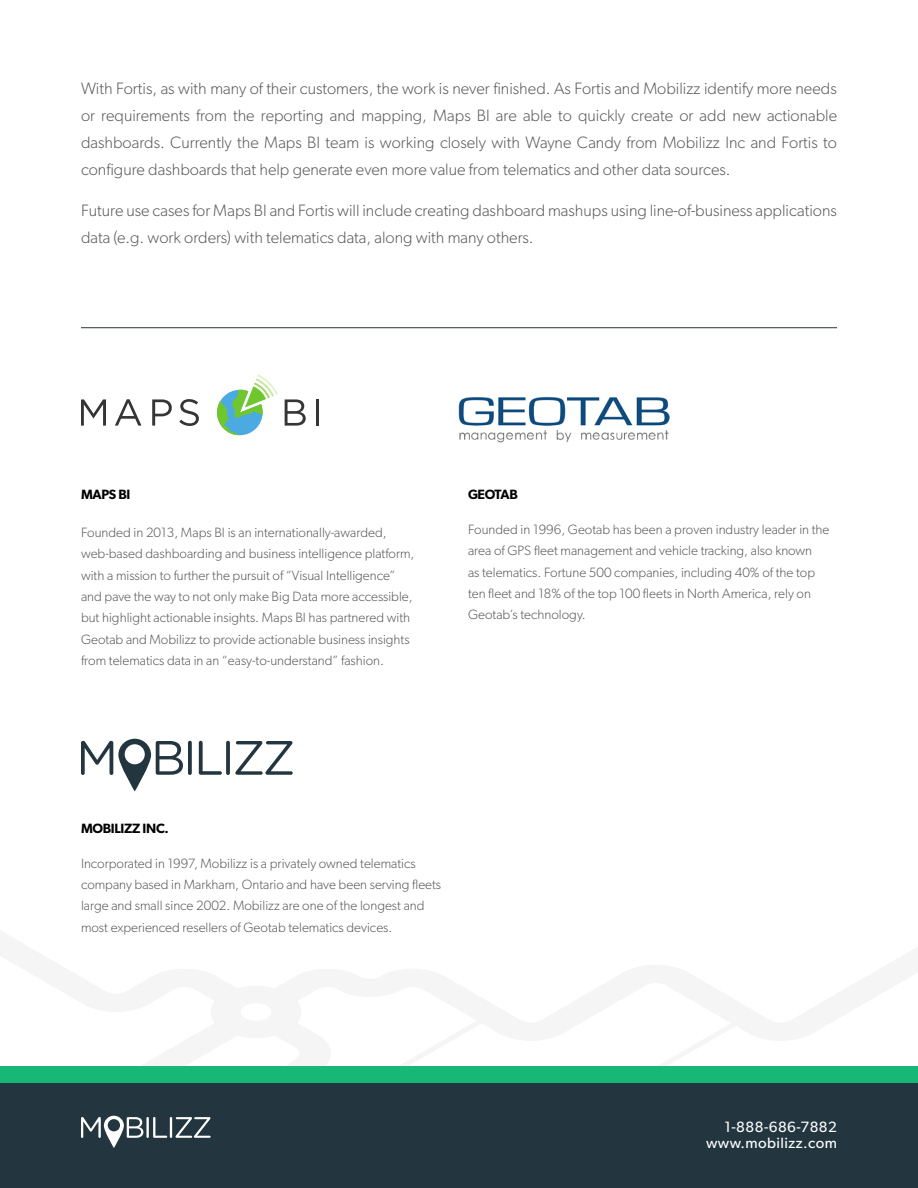
<style>
.page{position:relative;width:918px;height:1188px;background:#fff}
.page>*{position:absolute;margin:0;border:0;box-sizing:border-box;transform-origin:0 0}
.t1{font:300 16.5px/27px "Gibson";color:#58595b;text-align:justify}
.t2{font:15px/16.5px "Gibson";letter-spacing:.03em;color:#fff;text-align:right}
.t3{font:300 13.5px/21.3px "Gibson";color:#58595b}
.t4{font:600 13.5px "Gibson";letter-spacing:-.02em;color:#000}
</style>
<div class="page">
<div style="left:0;top:1080px;width:918px;height:108px;background:#233640"></div>
<div style="left:0;top:1067px;width:918px;height:16px;background:#17b775"></div>
<hr style="left:146px;top:1117px;width:3px;height:21px;background:#fff">
<svg style="left:153px;top:1117px;width:14px;height:21px"></svg>
<hr style="left:170px;top:1117px;width:2px;height:21px;background:#fff">
<svg style="left:176px;top:1117px;width:35px;height:21px"></svg>
<svg style="left:81px;top:1116px;width:62px;height:32px"></svg>
<img style="left:458px;top:397px;width:212px;height:45px">
<svg style="left:81px;top:399px;width:25px;height:27px"></svg>
<svg style="left:115px;top:399px;width:26px;height:27px"></svg>
<svg style="left:152px;top:399px;width:20px;height:27px"></svg>
<svg style="left:179px;top:399px;width:20px;height:27px"></svg>
<hr style="left:316px;top:399px;width:3px;height:27px;background:#353535">
<svg style="left:217px;top:374px;width:89px;height:61px"></svg>
<svg style="left:188px;top:741px;width:4px;height:34px"></svg>
<svg style="left:199px;top:741px;width:23px;height:34px"></svg>
<svg style="left:226px;top:741px;width:4px;height:34px"></svg>
<svg style="left:235px;top:741px;width:58px;height:34px"></svg>
<svg style="left:81px;top:739px;width:102px;height:52px"></svg>
<hr style="left:81px;top:327px;width:756px;height:1px;background:#233640">
<p class="t1" style="left:81px;top:75px;width:758px">With Fortis, as with many of their customers, the work is never finished. As Fortis and Mobilizz identify more needs or requirements from the reporting and mapping, Maps BI are able to quickly create or add new actionable dashboards. Currently the Maps BI team is working closely with Wayne Candy from Mobilizz Inc and Fortis to configure dashboards that help generate even more value from telematics and other data sources.</p>
<p class="t1" style="left:81px;top:196px;width:757px">Future use cases for Maps BI and Fortis will include creating dashboard mashups using line-of-business applications data (e.g. work orders) with telematics data, along with many others.</p>
<p class="t4" style="left:81px;top:486px;width:51px">MAPS BI</p>
<p class="t3" style="left:81px;top:522px;width:335px">Founded in 2013, Maps BI is an internationally-awarded, web-based dashboarding and business intelligence platform, with a mission to further the pursuit of “Visual Intelligence” and pave the way to not only make Big Data more accessible, but highlight actionable insights. Maps BI has partnered with Geotab and Mobilizz to provide actionable business insights from telematics data in an “easy-to-understand” fashion.</p>
<p class="t4" style="left:468px;top:486px;width:51px">GEOTAB</p>
<p class="t3" style="left:468px;top:518px;width:363px">Founded in 1996, Geotab has been a proven industry leader in the area of GPS fleet management and vehicle tracking, also known<br>as telematics. Fortune 500 companies, including 40% of the top ten fleet and 18% of the top 100 fleets in North America, rely on Geotab’s technology.</p>
<p class="t4" style="left:81px;top:820px;width:90px">MOBILIZZ INC.</p>
<p class="t3" style="left:81px;top:852px;width:362px">Incorporated in 1997, Mobilizz is a privately owned telematics company based in Markham, Ontario and have been serving fleets large and small since 2002. Mobilizz are one of the longest and most experienced resellers of Geotab telematics devices.</p>
<p class="t2" style="left:706px;top:1118px;width:132px">1-888-686-7882 www.mobilizz.com</p>
</div>
